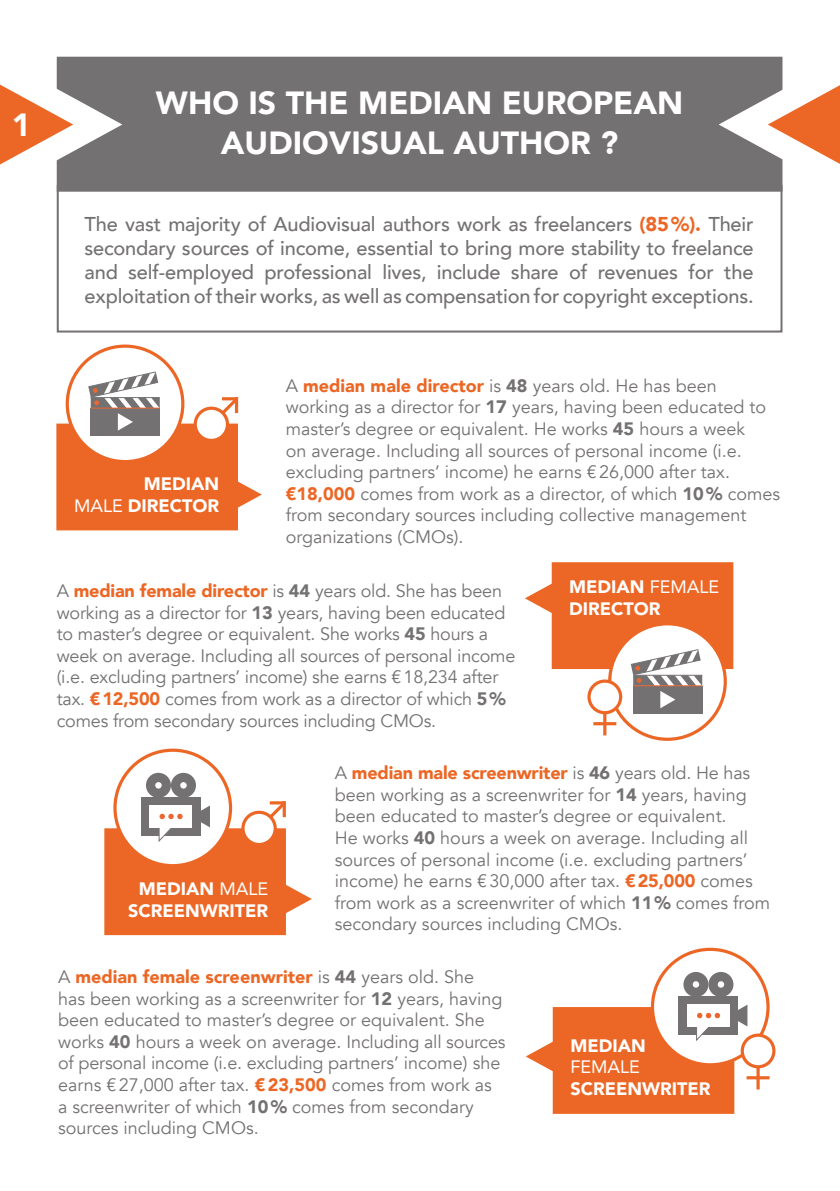
<style>
.page{position:relative;width:840px;height:1191px;background:#fff}
.page>*{position:absolute;margin:0;border:0;box-sizing:border-box;transform-origin:0 0}
.t1{font:900 32px "Avenir";color:#fff}
.t2{font:500 20px/24px "Avenir";letter-spacing:-.01em;color:#747172;text-align:justify}
.t3{font:18px/21.6px "Avenir";color:#747172}
.t4{font:900 18px/21.6px "Avenir";color:#fff;text-align:right}
.t5{font:18px "Avenir";color:#fff}
.s1{font-weight:900;color:#ec6725}
.s2{font-weight:400}
.s3{font-weight:900}
</style>
<div class="page">
<div style="left:104px;top:828px;width:182px;height:107px;background:#ec6725;border:2px solid #ec6725"></div>
<svg style="left:283px;top:872px;width:29px;height:53px"></svg>
<div style="left:115px;top:750px;width:115px;height:115px;background:#fff;border-radius:50%"></div>
<div style="left:141px;top:797px;width:60px;height:38px;background:#747172"></div>
<svg style="left:201px;top:805px;width:9px;height:22px"></svg>
<div style="left:146px;top:773px;width:25px;height:25px;background:#747172;border-radius:50%"></div>
<div style="left:171px;top:773px;width:25px;height:25px;background:#747172;border-radius:50%"></div>
<div style="left:155px;top:782px;width:7px;height:6px;background:#fff;border-radius:50%"></div>
<div style="left:180px;top:782px;width:7px;height:6px;background:#fff;border-radius:50%"></div>
<svg style="left:158px;top:828px;width:16px;height:14px"></svg>
<div style="left:150px;top:805px;width:42px;height:23px;background:#fff"></div>
<svg style="left:159px;top:813px;width:23px;height:6px"></svg>
<div style="left:113px;top:748px;width:119px;height:119px;border:3px solid #ec6725;border-radius:50%"></div>
<div style="left:551px;top:562px;width:182px;height:107px;background:#ec6725;border:2px solid #ec6725"></div>
<div style="left:57px;top:185px;width:725px;height:147px;border:2px solid #747172"></div>
<div style="left:57px;top:57px;width:725px;height:135px;background:#747172;border:2px solid #747172"></div>
<div style="left:56px;top:423px;width:182px;height:107px;background:#ec6725;border:2px solid #ec6725"></div>
<svg style="left:235px;top:468px;width:27px;height:53px"></svg>
<svg style="left:525px;top:571px;width:29px;height:54px"></svg>
<div style="left:552px;top:1007px;width:182px;height:106px;background:#ec6725;border:2px solid #ec6725"></div>
<svg style="left:526px;top:1029px;width:29px;height:54px"></svg>
<svg style="left:0;top:82px;width:122px;height:85px"></svg>
<svg style="left:719px;top:82px;width:120px;height:85px"></svg>
<div style="left:67px;top:346px;width:116px;height:115px;background:#fff;border-radius:50%"></div>
<div style="left:91px;top:408px;width:69px;height:28px;background:#747172"></div>
<svg style="left:88px;top:372px;width:72px;height:58px"></svg>
<div style="left:66px;top:344px;width:118px;height:119px;border:3px solid #ec6725;border-radius:50%"></div>
<svg style="left:220px;top:397px;width:19px;height:35px"></svg>
<hr style="left:222px;top:397px;width:16px;height:3px;background:#ec6725">
<hr style="left:235px;top:397px;width:3px;height:16px;background:#ec6725">
<div style="left:195px;top:408px;width:32px;height:32px;background:#fff;border-radius:50%"></div>
<div style="left:193px;top:406px;width:36px;height:36px;border:3px solid #ec6725;border-radius:50%"></div>
<svg style="left:268px;top:804px;width:18px;height:32px"></svg>
<hr style="left:269px;top:801px;width:16px;height:3px;background:#ec6725">
<svg style="left:282px;top:801px;width:4px;height:16px"></svg>
<div style="left:243px;top:812px;width:32px;height:32px;background:#fff;border-radius:50%"></div>
<div style="left:241px;top:810px;width:36px;height:36px;border:3px solid #ec6725;border-radius:50%"></div>
<div style="left:609px;top:624px;width:115px;height:115px;background:#fff;border-radius:50%"></div>
<div style="left:632px;top:686px;width:69px;height:27px;background:#747172"></div>
<svg style="left:630px;top:649px;width:71px;height:59px"></svg>
<div style="left:607px;top:622px;width:119px;height:119px;border:3px solid #ec6725;border-radius:50%"></div>
<div style="left:652px;top:949px;width:115px;height:115px;background:#fff;border-radius:50%"></div>
<div style="left:678px;top:996px;width:59px;height:39px;background:#747172"></div>
<svg style="left:729px;top:1004px;width:18px;height:22px"></svg>
<div style="left:683px;top:972px;width:25px;height:25px;background:#747172;border-radius:50%"></div>
<div style="left:708px;top:972px;width:25px;height:25px;background:#747172;border-radius:50%"></div>
<svg style="left:692px;top:981px;width:6px;height:6px"></svg>
<svg style="left:717px;top:981px;width:6px;height:6px"></svg>
<svg style="left:696px;top:1027px;width:12px;height:14px"></svg>
<div style="left:687px;top:1004px;width:42px;height:23px;background:#fff"></div>
<svg style="left:697px;top:1012px;width:22px;height:6px"></svg>
<div style="left:650px;top:947px;width:119px;height:119px;border:3px solid #ec6725;border-radius:50%"></div>
<hr style="left:603px;top:696px;width:3px;height:39px;background:#ec6725">
<hr style="left:593px;top:722px;width:23px;height:3px;background:#ec6725">
<div style="left:588px;top:681px;width:32px;height:31px;background:#fff;border-radius:50%"></div>
<div style="left:587px;top:679px;width:35px;height:35px;border:3px solid #ec6725;border-radius:50%"></div>
<hr style="left:756px;top:1050px;width:3px;height:39px;background:#ec6725">
<hr style="left:746px;top:1076px;width:23px;height:3px;background:#ec6725">
<div style="left:741px;top:1035px;width:32px;height:31px;background:#fff;border-radius:50%"></div>
<div style="left:740px;top:1033px;width:35px;height:35px;border:3px solid #ec6725;border-radius:50%"></div>
<h1 class="t1" style="left:12px;top:98px;width:20px">1</h1>
<h1 class="t1" style="left:156px;top:75px;width:253px">WHO IS THE MEDIAN</h1>
<h1 class="t1" style="left:501px;top:75px;width:44px">EUROPEAN</h1>
<h1 class="t1" style="left:221px;top:115px;width:45px">AUDIOVISUAL</h1>
<h1 class="t1" style="left:453px;top:115px;width:23px">AUT</h1>
<h1 class="t1" style="left:519px;top:115px;width:100px">HOR ?</h1>
<p class="t2" style="left:84px;top:210px;width:670px">The vast majority of Audiovisual authors work as freelancers <span class="s1">(85%).</span> Their secondary sources of income, essential to bring more stability to freelance and self-employed professional lives, include share of revenues for the exploitation of their works, as well as compensation for copyright exceptions.</p>
<p class="t4" style="left:74px;top:473px;width:86px">MEDIAN<br><span class="s2">MALE</span> DIRECTOR</p>
<p class="t3" style="left:286px;top:375px;width:495px">A <span class="s1">MEDIAN MALE DIRECTOR</span> is <span class="s3">48</span> years old. He has been working as a director for <span class="s3">17</span> years, having been educated to master’s degree or equivalent. He works <span class="s3">45</span> hours a week<br>on average. Including all sources of personal income (i.e. excluding partners’ income) he earns €26,000 after tax. <span class="s1">€18,000</span> comes from work as a director, of which <span class="s3">10%</span> comes from secondary sources including collective management organizations (CMOs).</p>
<p class="t4" style="left:568px;top:576px;width:14px">MEDIAN</p>
<p class="t5" style="left:649px;top:573px;width:71px">FEMALE</p>
<p class="t4" style="left:568px;top:597px;width:32px">DIRECTOR</p>
<p class="t3" style="left:57px;top:580px;width:460px">A <span class="s1">MEDIAN FEMALE DIRECTOR</span> is <span class="s3">44</span> years old. She has been working as a director for <span class="s3">13</span> years, having been educated to master’s degree or equivalent. She works <span class="s3">45</span> hours a week on average. Including all sources of personal income (i.e. excluding partners’ income) she earns €18,234 after tax. <span class="s1">€12,500</span> comes from work as a director of which <span class="s3">5% </span>comes from secondary sources including CMOs.</p>
<p class="t3" style="left:334px;top:762px;width:436px">A <span class="s1">MEDIAN MALE SCREENWRITER</span> is <span class="s3">46</span> years old. He has been working as a screenwriter for <span class="s3">14</span> years, having been educated to master’s degree or equivalent.<br>He works <span class="s3">40</span> hours a week on average. Including all sources of personal income (i.e. excluding partners’ income) he earns €30,000 after tax. <span class="s1">€25,000</span> comes from work as a screenwriter of which <span class="s3">11%</span> comes from secondary sources including CMOs.</p>
<p class="t4" style="left:139px;top:877px;width:14px">MEDIAN</p>
<p class="t5" style="left:219px;top:874px;width:50px">MALE</p>
<p class="t4" style="left:128px;top:899px;width:13px">SCREE</p>
<p class="t4" style="left:185px;top:899px;width:62px">NWRITER</p>
<p class="t3" style="left:58px;top:966px;width:449px">A <span class="s1">MEDIAN FEMALE SCREENWRITER</span> is <span class="s3">44</span> years old. She has been working as a screenwriter for <span class="s3">12</span> years, having been educated to master’s degree or equivalent. She works <span class="s3">40</span> hours a week on average. Including all sources of personal income (i.e. excluding partners’ income) she earns €27,000 after tax. <span class="s1">€23,500</span> comes from work as<br>a screenwriter of which <span class="s3">10%</span> comes from secondary sources including CMOs.</p>
<p class="t4" style="left:570px;top:1034px;width:14px">MEDIAN</p>
<p class="t5" style="left:570px;top:1052px;width:71px">FEMALE</p>
<p class="t4" style="left:570px;top:1077px;width:13px">SCREE</p>
<p class="t4" style="left:627px;top:1077px;width:62px">NWRITER</p>
</div>
